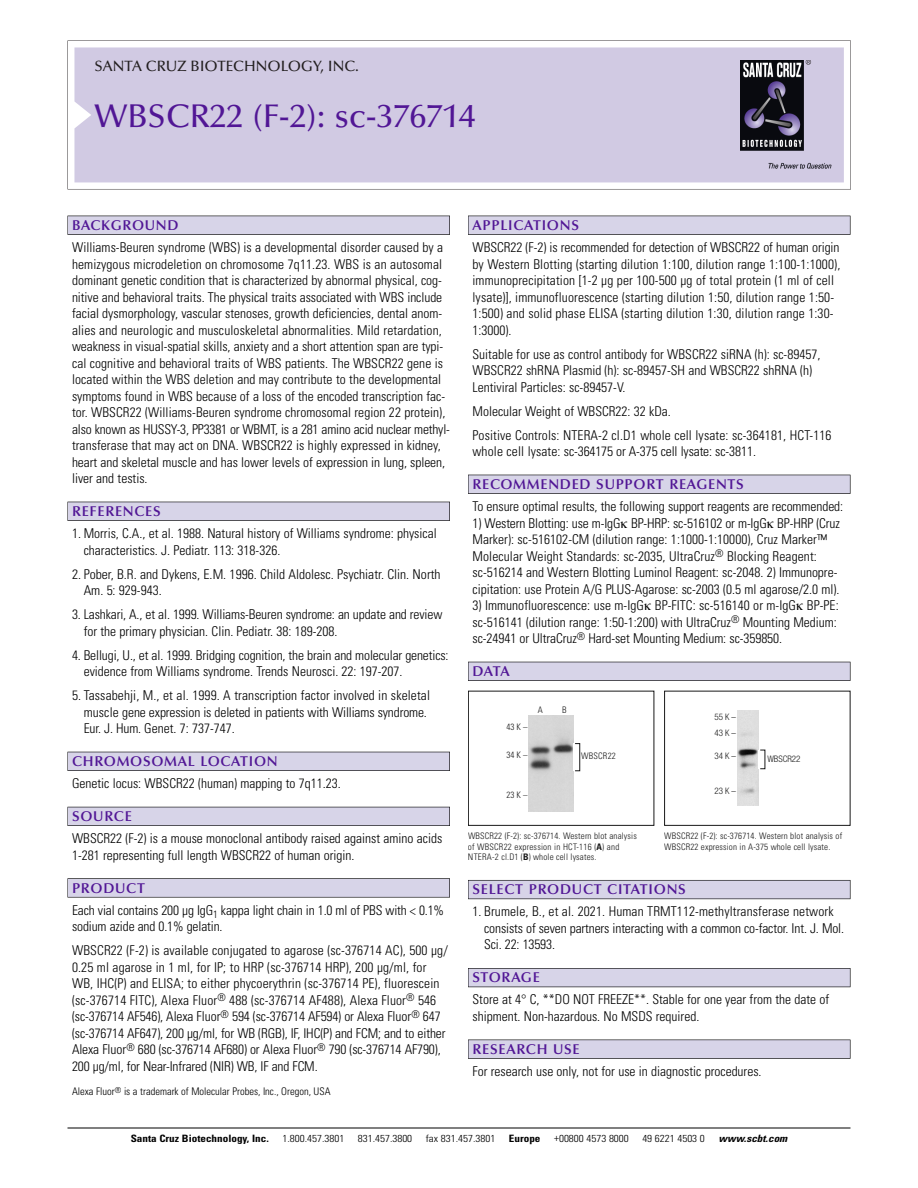
<style>
.page{position:relative;width:918px;height:1188px;background:#fff}
.page>*{position:absolute;margin:0;border:0;box-sizing:border-box;transform-origin:0 0}
.t1{font:500 33px "Optima";color:#511695}
.t2{font:500 15px "Optima";color:#231f20}
.t3{font:600 14.25px "Optima";letter-spacing:.05em;color:#511695}
.t4{font:300 condensed 13.5px/16.5px "Univers";color:#000}
.t5{font:300 condensed 10.5px "Univers";color:#000}
.t6{font:300 condensed 10.2px "Univers";color:#000;scale:1.1 1}
.t7{font:700 condensed 10.2px "Univers";color:#000;scale:1.1 1}
.t8{font:italic 700 condensed 10.2px "Univers";color:#000;scale:1.1 1}
.t9{font:300 condensed 9px/10.5px "Univers";letter-spacing:.015em;color:#191919}
.t10{font:300 condensed 9px/15.8px "Helvetica Neue";color:#191919}
.s1{font-weight:700}
</style>
<div class="page">
<svg style="left:68px;top:40px;width:783px;height:149px"></svg>
<div style="left:74px;top:47px;width:770px;height:135px;background:#d1cae3"></div>
<img style="left:741px;top:60px;width:90px;height:108px">
<div style="left:68px;top:216px;width:382px;height:19px;background:#535256"></div>
<div style="left:68px;top:216px;width:381px;height:18px;background:#d7d4e8"></div>
<div style="left:68px;top:502px;width:382px;height:19px;background:#525156"></div>
<div style="left:68px;top:502px;width:381px;height:18px;background:#d7d4e8"></div>
<div style="left:68px;top:752px;width:382px;height:19px;background:#515057"></div>
<div style="left:68px;top:752px;width:381px;height:18px;background:#d7d4e8"></div>
<div style="left:68px;top:807px;width:382px;height:19px;background:#535259"></div>
<div style="left:68px;top:807px;width:381px;height:18px;background:#d7d4e8"></div>
<svg style="left:68px;top:878px;width:382px;height:20px"></svg>
<div style="left:68px;top:879px;width:381px;height:18px;background:#d7d4e8"></div>
<div style="left:468px;top:216px;width:382px;height:19px;background:#535256"></div>
<div style="left:468px;top:216px;width:382px;height:18px;background:#d7d4e8"></div>
<div style="left:468px;top:475px;width:382px;height:19px;background:#525156"></div>
<div style="left:468px;top:475px;width:382px;height:18px;background:#d7d4e8"></div>
<div style="left:468px;top:662px;width:382px;height:19px;background:#515057"></div>
<div style="left:468px;top:662px;width:382px;height:18px;background:#d7d4e8"></div>
<div style="left:468px;top:880px;width:382px;height:19px;background:#5e5d65"></div>
<div style="left:468px;top:881px;width:382px;height:18px;background:#d7d4e8"></div>
<div style="left:468px;top:968px;width:382px;height:19px;background:#55545b"></div>
<div style="left:468px;top:969px;width:382px;height:18px;background:#d7d4e8"></div>
<div style="left:468px;top:1040px;width:382px;height:19px;background:#545457"></div>
<div style="left:468px;top:1040px;width:382px;height:18px;background:#d7d4e8"></div>
<hr style="left:68px;top:1128px;width:782px;height:1px;background:#000">
<div style="left:468px;top:691px;width:186px;height:135px;border:1px solid #191919"></div>
<img style="left:529px;top:716px;width:44px;height:95px">
<div style="left:575px;top:743px;width:5px;height:28px;border:1px solid #191919"></div>
<div style="left:664px;top:691px;width:186px;height:135px;border:1px solid #191919"></div>
<img style="left:737px;top:710px;width:22px;height:96px">
<p class="t2" style="left:94px;top:60px;width:266px">SANTA CRUZ BIOTECHNOLOGY, INC.</p>
<p class="t1" style="left:94px;top:102px;width:383px">WBSCR22 (F-2): sc-376714</p>
<p class="t3" style="left:72px;top:219px;width:108px">BACKGROUND</p>
<p class="t4" style="left:72px;top:240px;width:379px">Williams-Beuren syndrome (WBS) is a developmental disorder caused by a hemizygous microdeletion on chromosome 7q11.23. WBS is an autosomal dominant genetic condition that is characterized by abnormal physical, cog&shy;nitive and behavioral traits. The physical traits associated with WBS include facial dysmorphology, vascular stenoses, growth deficiencies, dental anom&shy;alies and neurologic and musculoskeletal abnormalities. Mild retardation, weakness in visual-spatial skills, anxiety and a short attention span are typi&shy;cal cognitive and behavioral traits of WBS patients. The WBSCR22 gene is located within the WBS deletion and may contribute to the developmental symptoms found in WBS because of a loss of the encoded transcription fac&shy;tor. WBSCR22 (Williams-Beuren syndrome chromosomal region 22 protein), also known as HUSSY-3, PP3381 or WBMT, is a 281 amino acid nuclear methyl&shy;transferase that may act on DNA. WBSCR22 is highly expressed in kidney, heart and skeletal muscle and has lower levels of expression in lung, spleen, liver and testis.</p>
<p class="t3" style="left:72px;top:505px;width:90px">REFERENCES</p>
<p class="t4" style="left:84px;top:526px;width:355px;text-indent:-12px">1. Morris, C.A., et al. 1988. Natural history of Williams syndrome: physical characteristics. J. Pediatr. 113: 318-326.</p>
<p class="t4" style="left:84px;top:567px;width:358px;text-indent:-12px">2. Pober, B.R. and Dykens, E.M. 1996. Child Aldolesc. Psychiatr. Clin. North<br>Am. 5: 929-943.</p>
<p class="t4" style="left:84px;top:607px;width:360px;text-indent:-12px">3. Lashkari, A., et al. 1999. Williams-Beuren syndrome: an update and review for the primary physician. Clin. Pediatr. 38: 189-208.</p>
<p class="t4" style="left:84px;top:648px;width:366px;text-indent:-12px">4. Bellugi, U., et al. 1999. Bridging cognition, the brain and molecular genetics: evidence from Williams syndrome. Trends Neurosci. 22: 197-207.</p>
<p class="t4" style="left:84px;top:688px;width:348px;text-indent:-12px">5. Tassabehji, M., et al. 1999. A transcription factor involved in skeletal muscle gene expression is deleted in patients with Williams syndrome.<br>Eur. J. Hum. Genet. 7: 737-747.</p>
<p class="t3" style="left:72px;top:755px;width:207px">CHROMOSOMAL LOCATION</p>
<p class="t4" style="left:72px;top:777px;width:270px">Genetic locus: WBSCR22 (human) mapping to 7q11.23.</p>
<p class="t3" style="left:72px;top:810px;width:61px">SOURCE</p>
<p class="t4" style="left:72px;top:832px;width:372px">WBSCR22 (F-2) is a mouse monoclonal antibody raised against amino acids<br>1-281 representing full length WBSCR22 of human origin.</p>
<p class="t3" style="left:72px;top:882px;width:74px">PRODUCT</p>
<p class="t4" style="left:72px;top:903px;width:374px">Each vial contains 200 µg IgG<sub>1</sub> kappa light chain in 1.0 ml of PBS with &lt; 0.1% sodium azide and 0.1% gelatin.</p>
<p class="t4" style="left:72px;top:944px;width:377px">WBSCR22 (F-2) is available conjugated to agarose (sc-376714 AC), 500 µg/ 0.25 ml agarose in 1 ml, for IP; to HRP (sc-376714 HRP), 200 µg/ml, for WB, IHC(P) and ELISA; to either phycoerythrin (sc-376714 PE), fluorescein (sc-376714 FITC), Alexa Fluor<sup>®</sup> 488 (sc-376714 AF488), Alexa Fluor<sup>®</sup> 546 (sc-376714 AF546), Alexa Fluor<sup>®</sup> 594 (sc-376714 AF594) or Alexa Fluor<sup>®</sup> 647 (sc-376714 AF647), 200 µg/ml, for WB (RGB), IF, IHC(P) and FCM; and to either Alexa Fluor<sup>®</sup> 680 (sc-376714 AF680) or Alexa Fluor<sup>®</sup> 790 (sc-376714 AF790), 200 µg/ml, for Near-Infrared (NIR) WB, IF and FCM.</p>
<p class="t5" style="left:72px;top:1087px;width:260px">Alexa Fluor<sup>®</sup> is a trademark of Molecular Probes, Inc., Oregon, USA</p>
<p class="t3" style="left:473px;top:219px;width:108px">APPLICATIONS</p>
<p class="t4" style="left:473px;top:240px;width:369px">WBSCR22 (F-2) is recommended for detection of WBSCR22 of human origin by Western Blotting (starting dilution 1:100, dilution range 1:100-1:1000), immunoprecipitation [1-2 µg per 100-500 µg of total protein (1 ml of cell lysate)], immunofluorescence (starting dilution 1:50, dilution range 1:50- 1:500) and solid phase ELISA (starting dilution 1:30, dilution range 1:30- 1:3000).</p>
<p class="t4" style="left:473px;top:347px;width:349px">Suitable for use as control antibody for WBSCR22 siRNA (h): sc-89457,<br>WBSCR22 shRNA Plasmid (h): sc-89457-SH and WBSCR22 shRNA (h)<br>Lentiviral Particles: sc-89457-V.</p>
<p class="t4" style="left:473px;top:404px;width:200px">Molecular Weight of WBSCR22: 32 kDa.</p>
<p class="t4" style="left:473px;top:428px;width:361px">Positive Controls: NTERA-2 cl.D1 whole cell lysate: sc-364181, HCT-116 whole cell lysate: sc-364175 or A-375 cell lysate: sc-3811.</p>
<p class="t3" style="left:473px;top:478px;width:273px">RECOMMENDED SUPPORT REAGENTS</p>
<p class="t4" style="left:473px;top:499px;width:372px">To ensure optimal results, the following support reagents are recommended:</p>
<p class="t4" style="left:473px;top:516px;width:369px">1) Western Blotting: use m-IgG BP-HRP: sc-516102 or m-IgG BP-HRP (Cruz Marker): sc-516102-CM (dilution range: 1:1000-1:10000), Cruz Marker™ Molecular Weight Standards: sc-2035, UltraCruz<sup>®</sup> Blocking Reagent: sc-516214 and Western Blotting Luminol Reagent: sc-2048. 2) Immunopre&shy;cipitation: use Protein A/G PLUS-Agarose: sc-2003 (0.5 ml agarose/2.0 ml).</p>
<p class="t4" style="left:473px;top:598px;width:368px">3) Immunofluorescence: use m-IgG BP-FITC: sc-516140 or m-IgG BP-PE: sc-516141 (dilution range: 1:50-1:200) with UltraCruz<sup>®</sup> Mounting Medium: sc-24941 or UltraCruz<sup>®</sup> Hard-set Mounting Medium: sc-359850.</p>
<p class="t3" style="left:473px;top:665px;width:39px">DATA</p>
<p class="t9" style="left:507px;top:722px;width:22px">43K–</p>
<p class="t9" style="left:507px;top:751px;width:22px">34K–</p>
<p class="t9" style="left:507px;top:790px;width:22px">23K–</p>
<p class="t9" style="left:538px;top:705px;width:7px">A</p>
<p class="t9" style="left:562px;top:705px;width:6px">B</p>
<p class="t9" style="left:581px;top:752px;width:36px">WBSCR22</p>
<p class="t9" style="left:468px;top:832px;width:170px">WBSCR22 (F-2): sc-376714. Western blot analysis of WBSCR22 expression in HCT-116 (<span class="s1">A</span>) and<br>NTERA-2 cl.D1 (<span class="s1">B</span>) whole cell lysates.</p>
<p class="t10" style="left:714px;top:710px;width:23px">55K–<br>43K–</p>
<p class="t10" style="left:714px;top:748px;width:23px">34K–</p>
<p class="t10" style="left:714px;top:783px;width:23px">23K–</p>
<p class="t10" style="left:767px;top:752px;width:35px">WBSCR22</p>
<p class="t9" style="left:664px;top:832px;width:179px">WBSCR22 (F-2): sc-376714. Western blot analysis of<br>WBSCR22 expression in A-375 whole cell lysate.</p>
<p class="t3" style="left:473px;top:884px;width:215px">SELECT PRODUCT CITATIONS</p>
<p class="t4" style="left:484px;top:905px;width:361px;text-indent:-12px">1. Brumele, B., et al. 2021. Human TRMT112-methyltransferase network consists of seven partners interacting with a common co-factor. Int. J. Mol.<br>Sci. 22: 13593.</p>
<p class="t3" style="left:473px;top:972px;width:69px">STORAGE</p>
<p class="t4" style="left:473px;top:993px;width:358px">Store at 4° C, **DO NOT FREEZE**. Stable for one year from the date of shipment. Non-hazardous. No MSDS required.</p>
<p class="t3" style="left:473px;top:1043px;width:109px">RESEARCH USE</p>
<p class="t4" style="left:473px;top:1064px;width:291px">For research use only, not for use in diagnostic procedures.</p>
<p class="t7" style="left:131px;top:1135px;width:127px">Santa Cruz Biotechnology, Inc.</p>
<p class="t6" style="left:282px;top:1135px;width:58px">1.800.457.3801</p>
<p class="t6" style="left:358px;top:1135px;width:51px">831.457.3800</p>
<p class="t6" style="left:426px;top:1135px;width:65px">fax 831.457.3801</p>
<p class="t7" style="left:509px;top:1135px;width:30px">Europe</p>
<p class="t6" style="left:554px;top:1135px;width:69px">+00800 4573 8000</p>
<p class="t6" style="left:642px;top:1135px;width:58px">49 6221 4503 0</p>
<p class="t8" style="left:719px;top:1135px;width:66px">www.scbt.com</p>
</div>
